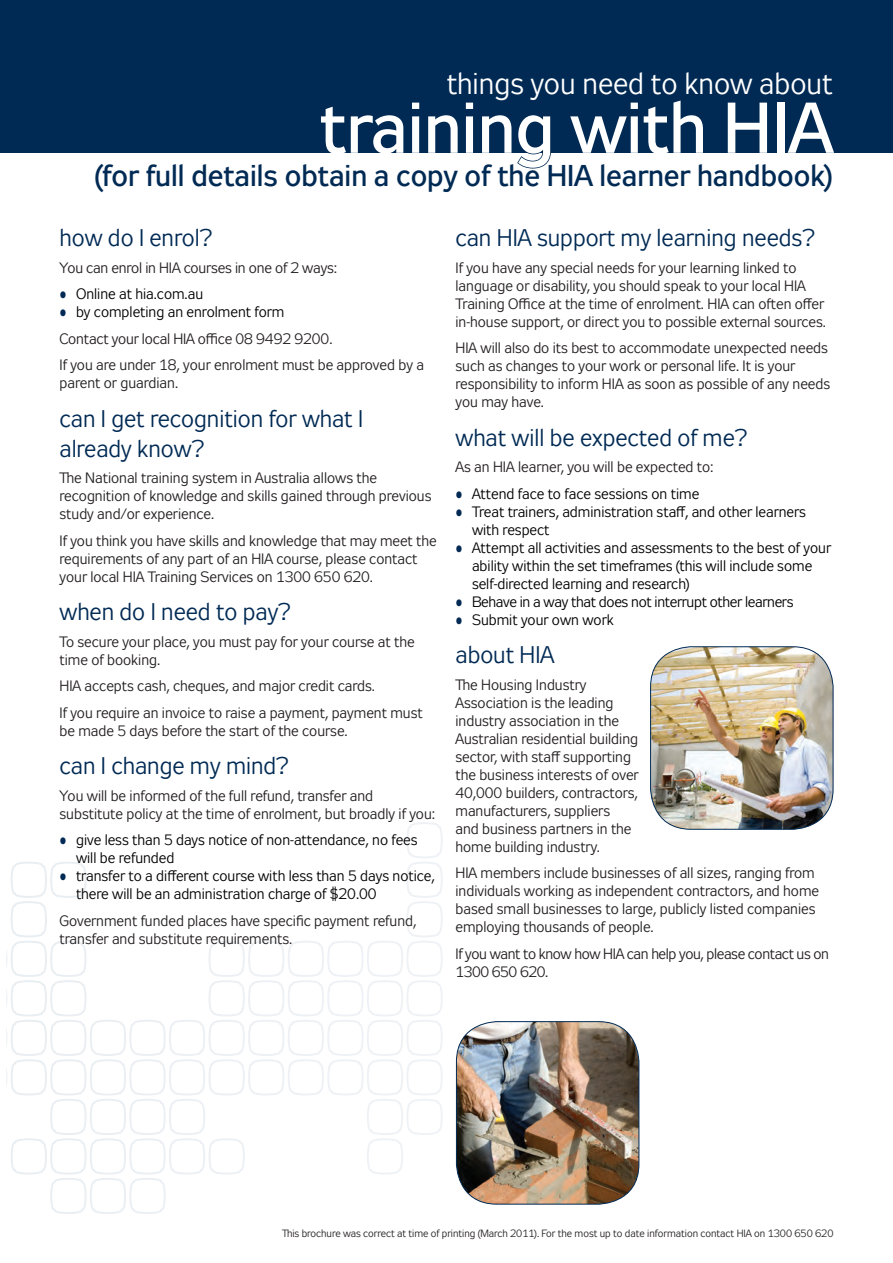
<style>
.page{position:relative;width:893px;height:1263px;background:#fff}
.page>*{position:absolute;margin:0;border:0;box-sizing:border-box;transform-origin:0 0}
.t1{font:71.55px "Zeppelin 32";color:#fff}
.t2{font:30px "Zeppelin 32";color:#002a54}
.t3{font:30px "Zeppelin 31";color:#fff}
.t4{font:24px/30px "Zeppelin 31";color:#002a54}
.t5{font:15px/18px "Zeppelin 31";color:#231f20}
.t6{font:15px/18px "Zeppelin 31";color:#000}
.t7{font:15px/18px "Zeppelin 31";letter-spacing:-.025em;color:#231f20}
.t8{font:15px "Zeppelin 31";letter-spacing:-.02em;color:#000}
.t9{font:10.5px "Zeppelin 31";color:#231f20}
.s1{font-size:16.5px;color:#002a54}
.s2{color:#000}
</style>
<div class="page">
<div style="left:0;top:0;width:893px;height:152px;background:#002a54"></div>
<svg style="left:516px;top:152px;width:36px;height:17px"></svg>
<svg style="left:6px;top:822px;width:437px;height:392px"></svg>
<img style="left:651px;top:647px;width:182px;height:182px">
<div style="left:650px;top:646px;width:183px;height:184px;border:1px solid #002a54;border-radius:40px"></div>
<img style="left:456px;top:1022px;width:183px;height:182px">
<div style="left:456px;top:1021px;width:183px;height:183px;border:1px solid #002a54;border-radius:40px"></div>
<h2 class="t3" style="left:447px;top:67px;width:387px">things you need to know about</h2>
<h1 class="t1" style="left:320px;top:89px;width:514px">training with HIA</h1>
<h2 class="t2" style="left:95px;top:159px;width:740px">(for full details obtain a copy of the HIA learner handbook)</h2>
<h3 class="t4" style="left:60px;top:225px;width:154px">how do I enrol?</h3>
<p class="t5" style="left:60px;top:260px;width:279px">You can enrol in HIA courses in one of 2 ways:</p>
<p class="t6" style="left:60px;top:286px;width:145px"><span class="s1">•</span> Online at hia.com.au</p>
<p class="t5" style="left:60px;top:300px;width:366px;line-height:26.5px"><span class="s1">•</span> <span class="s2">by completing an enrolment form<br></span>Contact your local HIA office 08 9492 9200.<br>If you are under 18, your enrolment must be approved by a</p>
<p class="t5" style="left:60px;top:375px;width:120px">parent or guardian.</p>
<h3 class="t4" style="left:60px;top:405px;width:305px">can I get recognition for what I already know?</h3>
<p class="t5" style="left:60px;top:470px;width:373px">The National training system in Australia allows the recognition of knowledge and skills gained through previous study and/or experience.</p>
<p class="t5" style="left:60px;top:533px;width:379px">If you think you have skills and knowledge that may meet the requirements of any part of an HIA course, please contact your local HIA Training Services on 1300 650 620.</p>
<h3 class="t4" style="left:60px;top:599px;width:232px">when do I need to pay?</h3>
<p class="t5" style="left:60px;top:634px;width:357px">To secure your place, you must pay for your course at the time of booking.</p>
<p class="t5" style="left:60px;top:674px;width:365px;line-height:26.5px">HIA accepts cash, cheques, and major credit cards.<br>If you require an invoice to raise a payment, payment must</p>
<p class="t5" style="left:60px;top:723px;width:290px">be made 5 days before the start of the course.</p>
<h3 class="t4" style="left:60px;top:753px;width:230px">can I change my mind?</h3>
<p class="t5" style="left:60px;top:788px;width:377px">You will be informed of the full refund, transfer and substitute policy at the time of enrolment, but broadly if you:</p>
<p class="t6" style="left:76px;top:832px;width:343px;text-indent:-16px"><span class="s1">•</span> give less than 5 days notice of non-attendance, no fees will be refunded</p>
<p class="t6" style="left:76px;top:868px;width:360px;text-indent:-16px"><span class="s1">•</span> transfer to a different course with less than 5 days notice, there will be an administration charge of $20.00</p>
<p class="t5" style="left:60px;top:913px;width:358px">Government funded places have specific payment refund, transfer and substitute requirements.</p>
<h3 class="t4" style="left:455px;top:225px;width:361px">can HIA support my learning needs?</h3>
<p class="t5" style="left:455px;top:260px;width:372px">If you have any special needs for your learning linked to language or disability, you should speak to your local HIA Training Office at the time of enrolment. HIA can often offer in-house support, or direct you to possible external sources.</p>
<p class="t5" style="left:455px;top:340px;width:376px">HIA will also do its best to accommodate unexpected needs such as changes to your work or personal life. It is your responsibility to inform HIA as soon as possible of any needs you may have.</p>
<h3 class="t4" style="left:455px;top:424px;width:293px">what will be expected of me?</h3>
<p class="t5" style="left:455px;top:459px;width:260px">As an HIA learner, you will be expected to:</p>
<p class="t6" style="left:455px;top:486px;width:245px"><span class="s1">•</span> Attend face to face sessions on time</p>
<p class="t6" style="left:472px;top:504px;width:335px;text-indent:-16px"><span class="s1">•</span> Treat trainers, administration staff, and other learners with respect</p>
<p class="t6" style="left:472px;top:540px;width:361px;text-indent:-16px"><span class="s1">•</span> Attempt all activities and assessments to the best of your ability within the set timeframes (this will include some self-directed learning and research)</p>
<p class="t8" style="left:455px;top:593px;width:339px"><span class="s1">•</span> Behave in a way that does not interrupt other learners</p>
<p class="t6" style="left:455px;top:612px;width:160px"><span class="s1">•</span> Submit your own work</p>
<h3 class="t4" style="left:455px;top:642px;width:100px">about HIA</h3>
<p class="t5" style="left:455px;top:677px;width:185px">The Housing Industry<br>Association is the leading industry association in the<br>Australian residential building sector, with staff supporting the business interests of over<br>40,000 builders, contractors, manufacturers, suppliers<br>and business partners in the home building industry.</p>
<p class="t5" style="left:455px;top:865px;width:365px">HIA members include businesses of all sizes, ranging from individuals working as independent contractors, and home based small businesses to large, publicly listed companies employing thousands of people.</p>
<p class="t7" style="left:455px;top:946px;width:375px">If you want to know how HIA can help you, please contact us on<br>1300 650 620.</p>
<p class="t9" style="left:282px;top:1228px;width:553px">This brochure was correct at time of printing (March 2011). For the most up to date information contact HIA on 1300 650 620</p>
</div>
